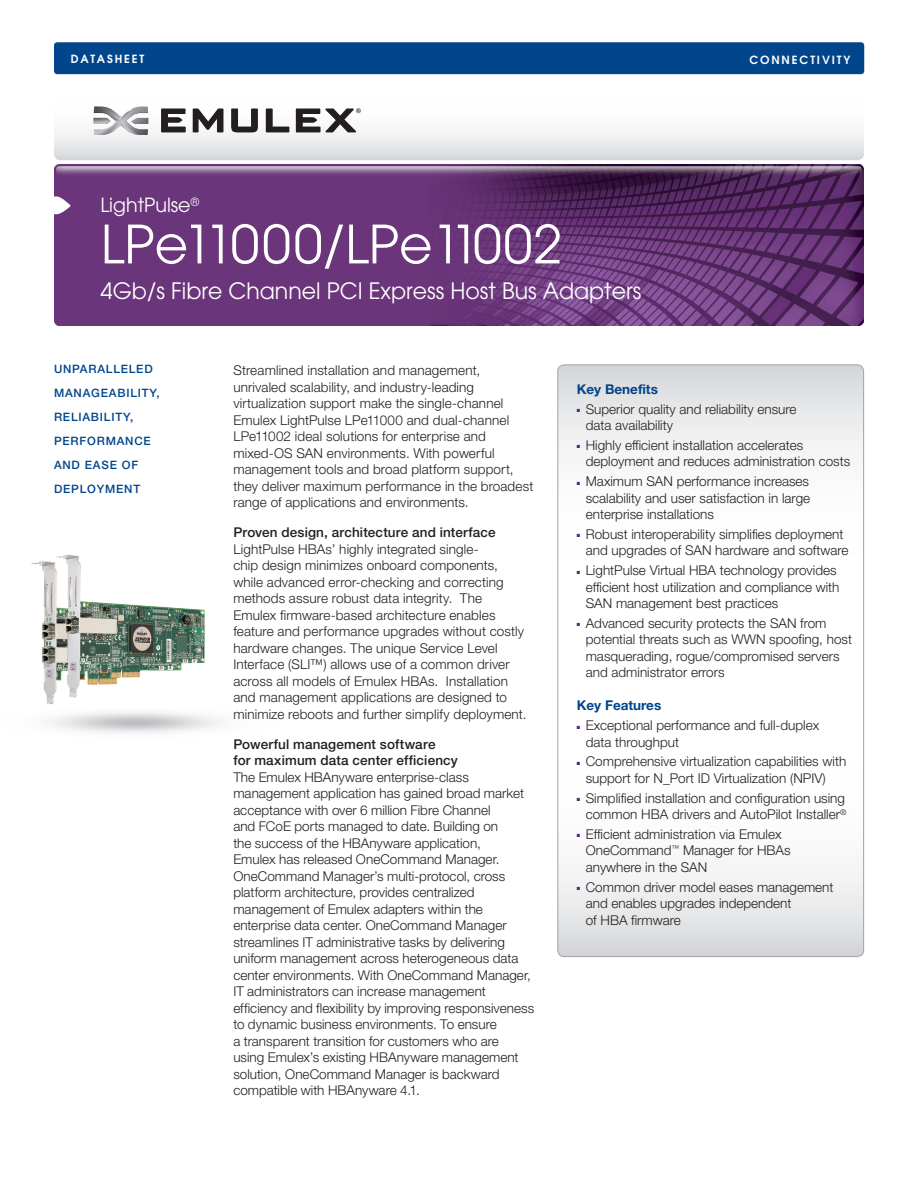
<style>
.page{position:relative;width:918px;height:1188px;background:#fff}
.page>*{position:absolute;margin:0;border:0;box-sizing:border-box;transform-origin:0 0}
.t1{font:52.5px "Avant Garde";color:#fff}
.t2{font:22.5px "Avant Garde";color:#fff}
.t3{font:19.5px "Avant Garde";color:#fff}
.body_copy{font:300 13.5px/16.5px "Helvetica Neue";color:#231f20}
.t4{font:700 13.5px "Helvetica Neue";color:#01458c}
.t5{font:500 11.55px/24px "Helvetica Neue";letter-spacing:.07em;color:#01458c}
.t6{font:600 11.25px "Avant Garde";letter-spacing:.17em;color:#fff}
.s1{font-weight:500}
.s2{color:#5d277e}
</style>
<div class="page">
<img style="left:54px;top:165px;width:810px;height:161px">
<svg style="left:54px;top:108px;width:810px;height:52px"></svg>
<svg style="left:193px;top:108px;width:30px;height:24px"></svg>
<svg style="left:231px;top:108px;width:27px;height:24px"></svg>
<svg style="left:266px;top:108px;width:23px;height:24px"></svg>
<svg style="left:161px;top:108px;width:25px;height:24px"></svg>
<svg style="left:296px;top:108px;width:65px;height:24px"></svg>
<img style="left:93px;top:106px;width:55px;height:29px">
<div style="left:54px;top:42px;width:810px;height:32px;background:#01458c;border-radius:3px"></div>
<svg style="left:559px;top:366px;width:305px;height:591px"></svg>
<svg style="left:54px;top:197px;width:17px;height:17px"></svg>
<img style="left:31px;top:561px;width:45px;height:144px">
<img style="left:55px;top:555px;width:150px;height:142px">
<p class="t6" style="left:71px;top:52px;width:75px">DATASHEET</p>
<p class="t6" style="left:749px;top:52px;width:103px">CONNECTIVITY</p>
<p class="t3" style="left:100px;top:194px;width:100px">LightPulse<sup>®</sup></p>
<p class="t1" style="left:100px;top:213px;width:463px">LPe11000/LPe11002</p>
<p class="t2" style="left:100px;top:278px;width:542px">4Gb/s Fibre Channel PCI Express Host Bus Adapters</p>
<p class="t5" style="left:54px;top:357px;width:107px">UNPARALLELED<br>MANAGEABILITY,<br>RELIABILITY,<br>PERFORMANCE<br>AND EASE OF<br>DEPLOYMENT</p>
<p class="body_copy" style="left:233px;top:362px;width:302px">Streamlined installation and management, unrivaled scalability, and industry-leading virtualization support make the single-channel Emulex LightPulse LPe11000 and dual-channel LPe11002 ideal solutions for enterprise and mixed-OS SAN environments. With powerful management tools and broad platform support, they deliver maximum performance in the broadest range of applications and environments.</p>
<p class="body_copy" style="left:233px;top:524px;width:295px"><span class="s1">Proven design, architecture and interface </span>LightPulse HBAs’ highly integrated single-<br>chip design minimizes onboard components, while advanced error-checking and correcting methods assure robust data integrity. The Emulex firmware-based architecture enables feature and performance upgrades without costly hardware changes. The unique Service Level Interface (SLI™) allows use of a common driver across all models of Emulex HBAs. Installation and management applications are designed to minimize reboots and further simplify deployment.</p>
<p class="body_copy" style="left:233px;top:735px;width:302px"><span class="s1">Powerful management software<br>for maximum data center efficiency<br></span>The Emulex HBAnyware enterprise-class management application has gained broad market acceptance with over 6 million Fibre Channel<br>and FCoE ports managed to date. Building on<br>the success of the HBAnyware application,<br>Emulex has released OneCommand Manager.<br>OneCommand Manager’s multi-protocol, cross platform architecture, provides centralized management of Emulex adapters within the enterprise data center. OneCommand Manager streamlines IT administrative tasks by delivering uniform management across heterogeneous data center environments. With OneCommand Manager, IT administrators can increase management efficiency and flexibility by improving responsiveness to dynamic business environments. To ensure<br>a transparent transition for customers who are<br>using Emulex’s existing HBAnyware management solution, OneCommand Manager is backward compatible with HBAnyware 4.1.</p>
<p class="t4" style="left:577px;top:381px;width:83px">Key Benefits</p>
<p class="body_copy" style="left:586px;top:400px;width:212px;text-indent:-9px"><span class="s2">■</span> Superior quality and reliability ensure data availability</p>
<p class="body_copy" style="left:586px;top:436px;width:266px;text-indent:-9px"><span class="s2">■</span> Highly efficient installation accelerates deployment and reduces administration costs</p>
<p class="body_copy" style="left:586px;top:473px;width:226px;text-align:justify;text-indent:-9px"><span class="s2">■</span> Maximum SAN performance increases scalability and user satisfaction in large enterprise installations</p>
<p class="body_copy" style="left:586px;top:525px;width:264px;text-indent:-9px"><span class="s2">■</span> Robust interoperability simplifies deployment and upgrades of SAN hardware and software</p>
<p class="body_copy" style="left:586px;top:562px;width:255px;text-indent:-9px"><span class="s2">■</span> LightPulse Virtual HBA technology provides efficient host utilization and compliance with<br>SAN management best practices</p>
<p class="body_copy" style="left:586px;top:614px;width:268px;text-indent:-9px"><span class="s2">■</span> Advanced security protects the SAN from potential threats such as WWN spoofing, host masquerading, rogue/compromised servers and administrator errors</p>
<p class="t4" style="left:577px;top:697px;width:86px">Key Features</p>
<p class="body_copy" style="left:586px;top:717px;width:235px;text-indent:-9px"><span class="s2">■</span> Exceptional performance and full-duplex data throughput</p>
<p class="body_copy" style="left:586px;top:753px;width:262px;text-indent:-9px"><span class="s2">■</span> Comprehensive virtualization capabilities with support for N_Port ID Virtualization (NPIV)</p>
<p class="body_copy" style="left:577px;top:789px;width:271px;text-align:right"><span class="s2">■</span> Simplified installation and configuration using common HBA drivers and AutoPilot Installer<sup>®</sup></p>
<p class="body_copy" style="left:586px;top:826px;width:206px;text-indent:-9px"><span class="s2">■</span> Efficient administration via Emulex<br>OneCommand<sup>™</sup> Manager for HBAs anywhere in the SAN</p>
<p class="body_copy" style="left:586px;top:878px;width:249px;text-indent:-9px"><span class="s2">■</span> Common driver model eases management and enables upgrades independent<br>of HBA firmware</p>
</div>
